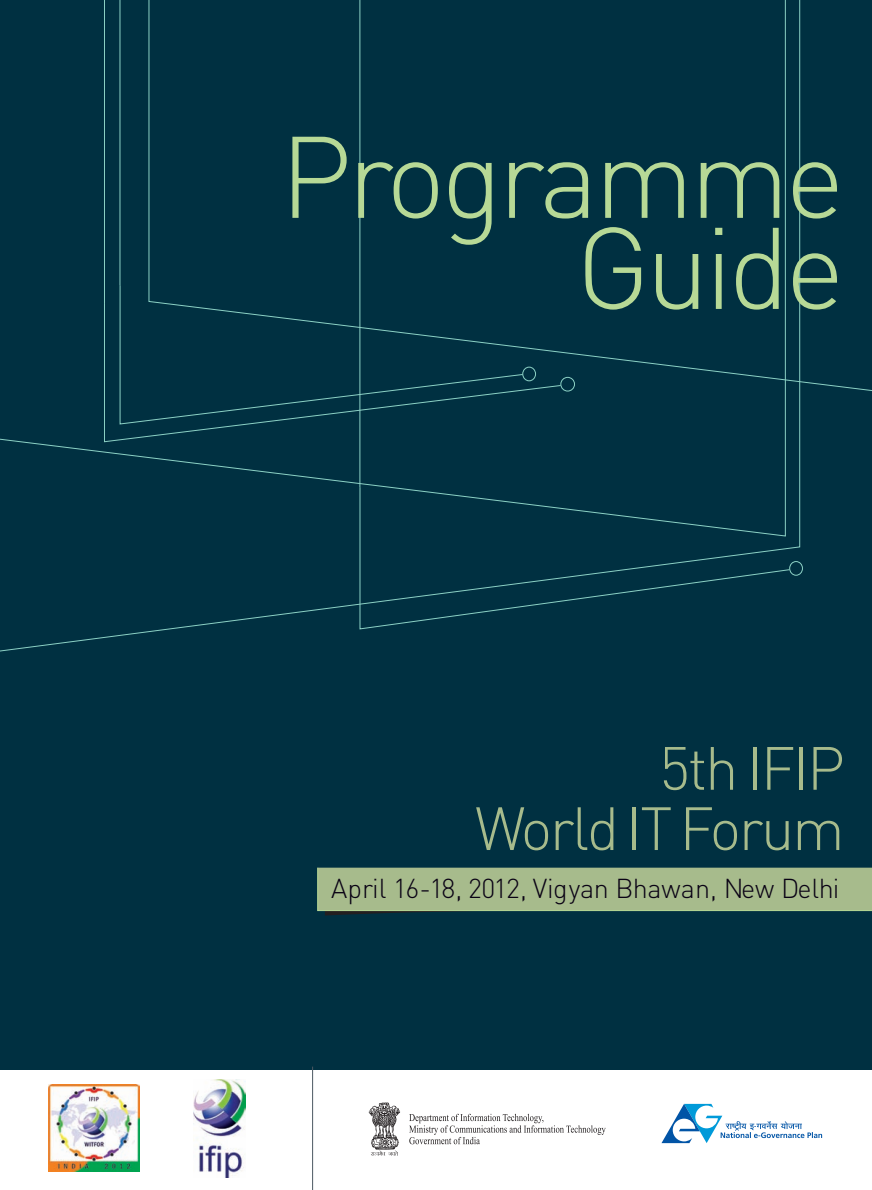
<style>
.page{position:relative;width:872px;height:1190px;background:#fff}
.page>*{position:absolute;margin:0;border:0;box-sizing:border-box;transform-origin:0 0}
.t1{font:300 113.85px/91.1px "DIN";letter-spacing:-.04em;color:#b7d996;text-align:right}
.t2{font:300 60px/60.3px "DIN";letter-spacing:-.04em;color:#a7bb8c;text-align:right}
.t3{font:300 27px "DIN";letter-spacing:-.02em;color:#0a0215}
</style>
<div class="page">
<div style="left:0;top:0;width:872px;height:1070px;background:#003041"></div>
<svg style="left:317px;top:867px;width:555px;height:48px;background:#97ae84"></svg>
<svg style="left:0;top:0;width:786px;height:486px"></svg>
<hr style="left:104px;top:0;width:1px;height:303px;background:#8cd1c5">
<div style="left:560px;top:377px;width:15px;height:14px;border:1px solid #8cd1c5;border-radius:50%"></div>
<svg style="left:104px;top:302px;width:457px;height:140px"></svg>
<hr style="left:120px;top:0;width:1px;height:285px;background:#8cd1c5">
<div style="left:522px;top:367px;width:14px;height:14px;border:1px solid #8cd1c5;border-radius:50%"></div>
<svg style="left:119px;top:284px;width:404px;height:141px"></svg>
<hr style="left:359px;top:0;width:1px;height:487px;background:#8cd1c5">
<div style="left:789px;top:561px;width:14px;height:14px;border:1px solid #8cd1c5;border-radius:50%"></div>
<svg style="left:359px;top:486px;width:431px;height:143px"></svg>
<img style="left:49px;top:1084px;width:91px;height:87px">
<img style="left:193px;top:1079px;width:53px;height:98px">
<svg style="left:369px;top:1102px;width:31px;height:53px"></svg>
<svg style="left:409px;top:1113px;width:197px;height:31px"></svg>
<svg style="left:661px;top:1103px;width:161px;height:40px"></svg>
<hr style="left:312px;top:1066px;width:1px;height:123px;background:#4c5862">
<h1 class="t1" style="left:280px;top:130px;width:566px">Programme<br>Guide</h1>
<h2 class="t2" style="left:475px;top:737px;width:371px">5th IFIP<br>World IT Forum</h2>
<p class="t3" style="left:331px;top:871px;width:509px">April 16-18, 2012, Vigyan Bhawan, New Delhi</p>
</div>
